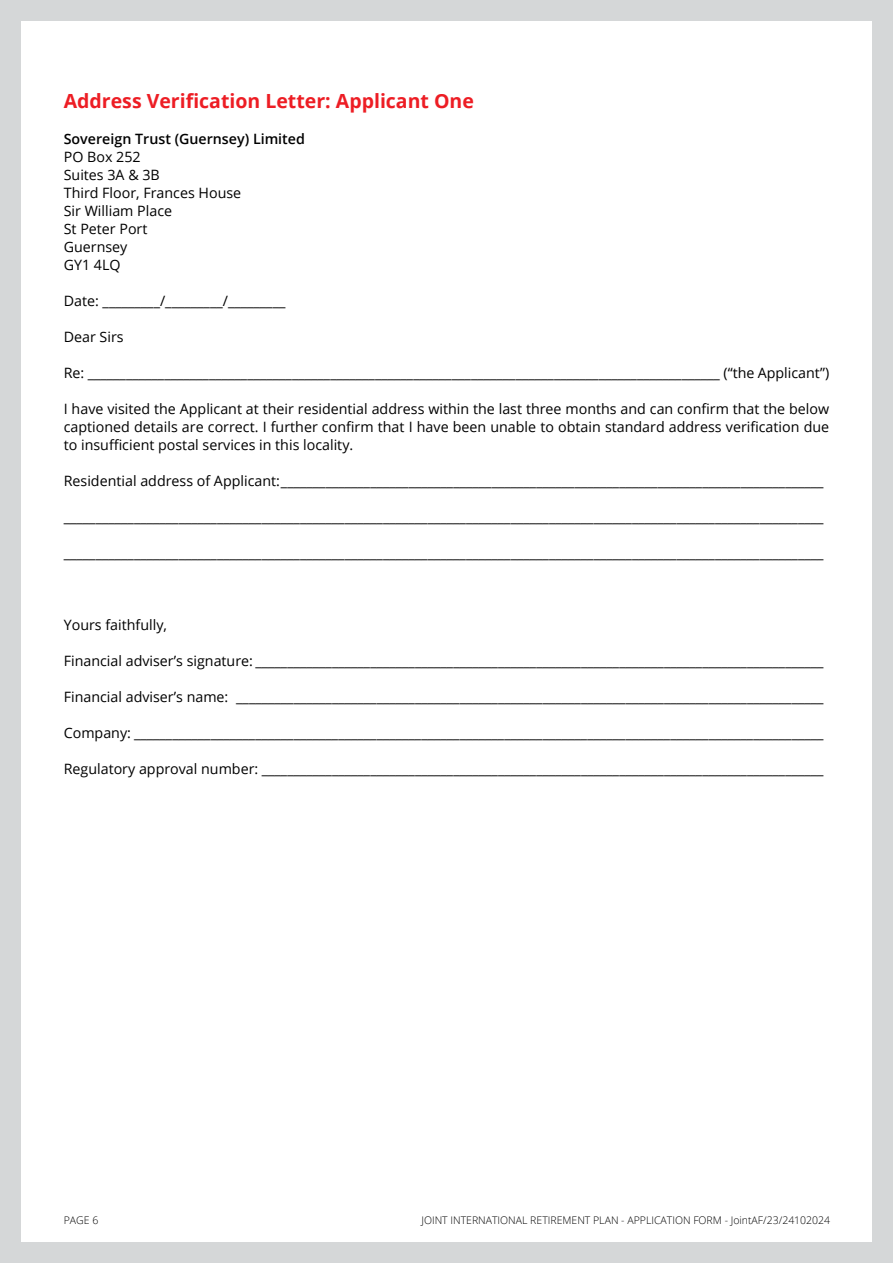
<style>
.page{position:relative;width:893px;height:1263px;background:#d5d7d8}
.page>*{position:absolute;margin:0;border:0;box-sizing:border-box;transform-origin:0 0}
.t1{font:700 19.5px "Open Sans";color:#ed1d24}
.t2{font:14.25px/18px "Open Sans";color:#000}
.t3{font:600 14.25px "Open Sans";color:#000}
.t4{font:300 10.5px "Open Sans";color:#000}
</style>
<div class="page">
<div style="left:21px;top:21px;width:851px;height:1221px;background:#fff"></div>
<h1 class="t1" style="left:64px;top:87px;width:412px">Address Verification Letter: Applicant One</h1>
<p class="t3" style="left:64px;top:129px;width:243px">Sovereign Trust (Guernsey) Limited</p>
<p class="t2" style="left:64px;top:147px;width:179px">PO Box 252<br>Suites 3A &amp; 3B<br>Third Floor, Frances House<br>Sir William Place<br>St Peter Port<br>Guernsey<br>GY1 4LQ</p>
<p class="t2" style="left:64px;top:291px;width:223px">Date: _________/_________/_________</p>
<p class="t2" style="left:64px;top:327px;width:61px">Dear Sirs</p>
<p class="t2" style="left:64px;top:363px;width:767px">Re: ___________________________________________________________________________________________________ (“the Applicant”)</p>
<p class="t2" style="left:64px;top:399px;width:767px;text-align:justify">I have visited the Applicant at their residential address within the last three months and can confirm that the below captioned details are correct. I further confirm that I have been unable to obtain standard address verification due to insufficient postal services in this locality.</p>
<p class="t2" style="left:64px;top:471px;width:761px">Residential address of Applicant:_____________________________________________________________________________________</p>
<p class="t2" style="left:64px;top:507px;width:761px">_______________________________________________________________________________________________________________________</p>
<p class="t2" style="left:64px;top:543px;width:761px">_______________________________________________________________________________________________________________________</p>
<p class="t2" style="left:64px;top:615px;width:105px">Yours faithfully,</p>
<p class="t2" style="left:64px;top:651px;width:761px">Financial adviser’s signature: _________________________________________________________________________________________</p>
<p class="t2" style="left:64px;top:687px;width:761px">Financial adviser’s name: ____________________________________________________________________________________________</p>
<p class="t2" style="left:64px;top:723px;width:761px">Company: ____________________________________________________________________________________________________________</p>
<p class="t2" style="left:64px;top:759px;width:761px">Regulatory approval number: ________________________________________________________________________________________</p>
<p class="t4" style="left:64px;top:1213px;width:36px">PAGE 6</p>
<p class="t4" style="left:421px;top:1213px;width:410px">JOINT INTERNATIONAL RETIREMENT PLAN - APPLICATION FORM - JointAF/23/24102024</p>
</div>
